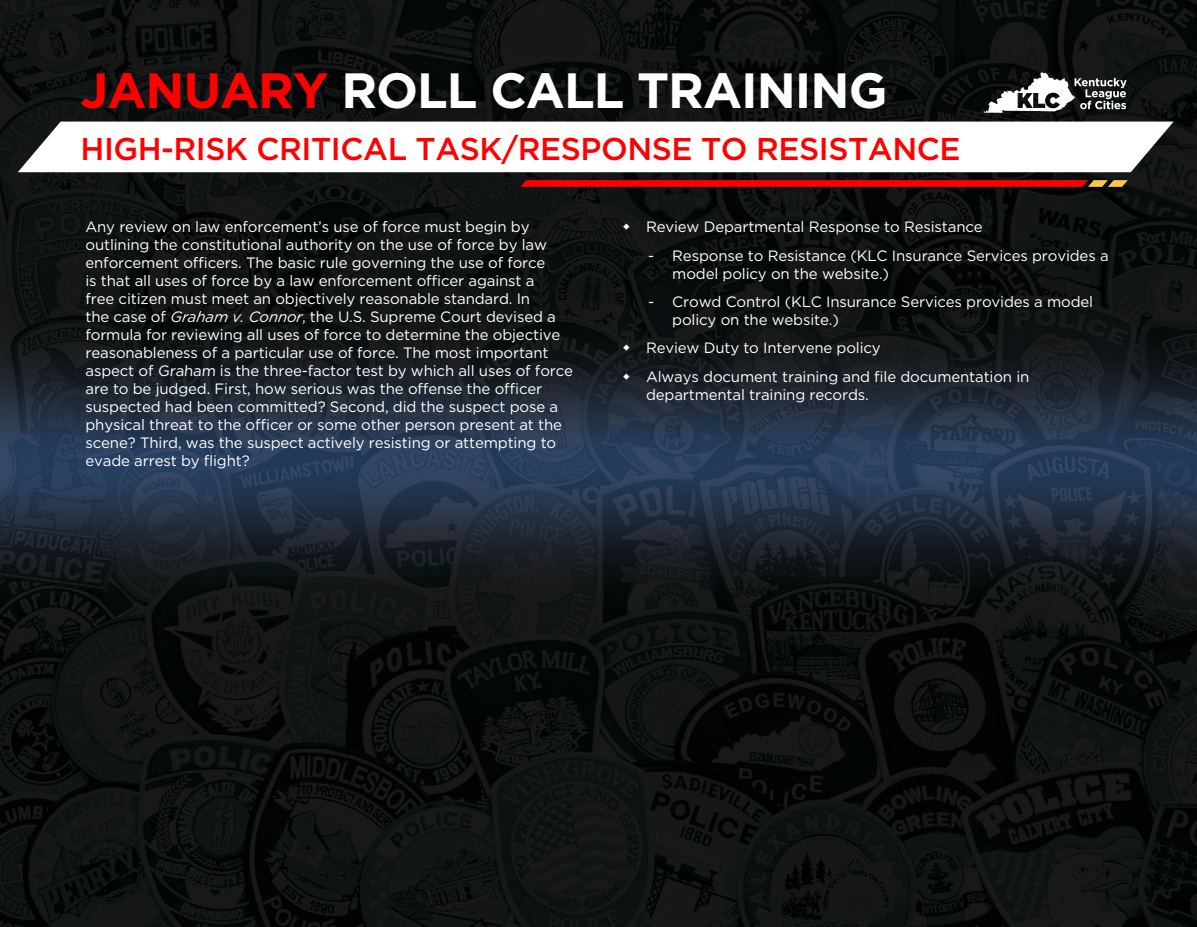
<style>
.page{position:relative;width:1197px;height:927px;background:#fff}
.page>*{position:absolute;margin:0;border:0;box-sizing:border-box;transform-origin:0 0}
.t1{font:700 49.5px "Gotham";letter-spacing:-.02em;color:#fff}
.t2{font:500 31.5px "Gotham";letter-spacing:-.015em;color:#f00}
.t3{font:15px/18px "Gotham";letter-spacing:-.01em;color:#fff}
.s1{color:#f00}
.s2{font-style:italic}
</style>
<div class="page">
<img style="left:0;top:0;width:1197px;height:927px">
<svg style="left:520px;top:180px;width:608px;height:7px;background:#ee0904"></svg>
<svg style="left:18px;top:122px;width:1156px;height:50px"></svg>
<svg style="left:984px;top:72px;width:143px;height:41px"></svg>
<svg style="left:0;top:0;width:5px;height:5px"></svg>
<svg style="left:0;top:922px;width:5px;height:5px"></svg>
<svg style="left:1192px;top:0;width:5px;height:5px"></svg>
<svg style="left:1192px;top:922px;width:5px;height:5px"></svg>
<svg style="left:623px;top:224px;width:6px;height:6px"></svg>
<svg style="left:623px;top:345px;width:6px;height:6px"></svg>
<svg style="left:623px;top:373px;width:6px;height:6px"></svg>
<p class="t1" style="left:81px;top:58px;width:808px"><span class="s1">JANUARY</span> ROLL CALL TRAINING</p>
<p class="t2" style="left:81px;top:129px;width:882px">HIGH-RISK CRITICAL TASK/RESPONSE TO RESISTANCE</p>
<p class="t3" style="left:86px;top:218px;width:489px">Any review on law enforcement’s use of force must begin by outlining the constitutional authority on the use of force by law enforcement officers. The basic rule governing the use of force<br>is that all uses of force by a law enforcement officer against a<br>free citizen must meet an objectively reasonable standard. In<br>the case of <span class="s2">Graham v. Connor</span>, the U.S. Supreme Court devised a formula for reviewing all uses of force to determine the objective reasonableness of a particular use of force. The most important aspect of Graham is the three-factor test by which all uses of force are to be judged. First, how serious was the offense the officer suspected had been committed? Second, did the suspect pose a physical threat to the officer or some other person present at the scene? Third, was the suspect actively resisting or attempting to evade arrest by flight?</p>
<p class="t3" style="left:646px;top:218px;width:338px">Review Departmental Response to Resistance</p>
<p class="t3" style="left:672px;top:246px;width:438px;text-indent:-24px">- Response to Resistance (KLC Insurance Services provides a model policy on the website.)</p>
<p class="t3" style="left:672px;top:292px;width:422px;text-indent:-24px">- Crowd Control (KLC Insurance Services provides a model policy on the website.)</p>
<p class="t3" style="left:646px;top:339px;width:236px">Review Duty to Intervene policy</p>
<p class="t3" style="left:646px;top:367px;width:385px">Always document training and file documentation in departmental training records.</p>
</div>
